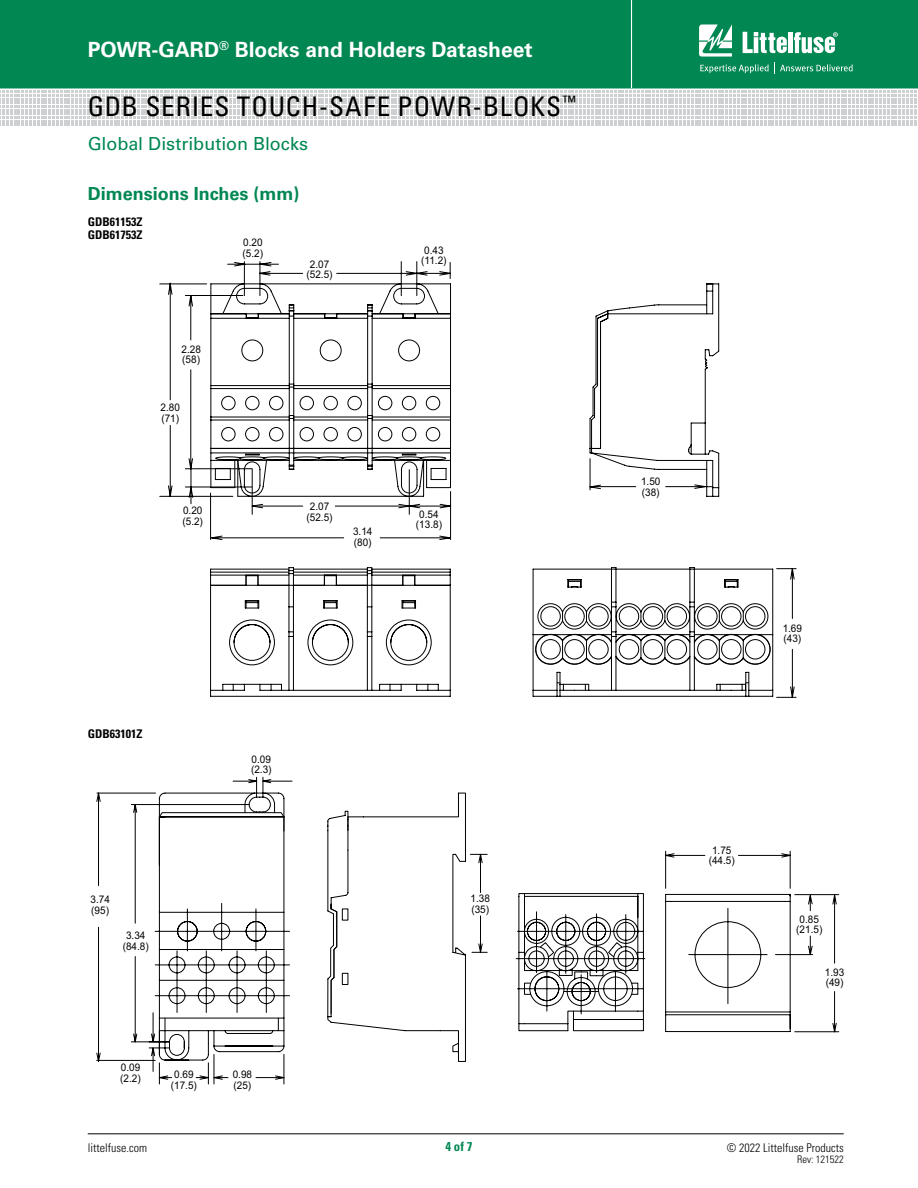
<style>
.page{position:relative;width:918px;height:1188px;background:#fff}
.page>*{position:absolute;margin:0;border:0;box-sizing:border-box;transform-origin:0 0}
.Head_Large{font:condensed 27px "Univers LT Std";letter-spacing:.035em;color:#000}
.t1{font:700 21px "Univers LT Std";color:#fff}
.Head{font:18px "Univers LT Std";letter-spacing:-.005em;color:#008752}
.Green_Subheads{font:700 18px "Univers LT Std";color:#008752}
.t2{font:700 condensed 12.75px "Univers LT Std";color:#008752}
.t3{font:300 condensed 12px "Univers LT Std";color:#000}
.Figure_Caption{font:700 condensed 12px "Univers LT Std";color:#000}
.t4{font:10.5px/10.5px "Arial";color:#000;scale:.95 1}
.t5{font:300 condensed 10.5px "Univers LT Std";color:#000}
</style>
<div class="page">
<div style="left:0;top:0;width:918px;height:88px;background:#008752"></div>
<hr style="left:631px;top:0;width:1px;height:88px;background:#fff">
<hr style="left:88px;top:1134px;width:756px;height:1px;background:#000">
<svg style="left:0;top:91px;width:917px;height:35px"></svg>
<svg style="left:699px;top:24px;width:33px;height:33px"></svg>
<hr style="left:788px;top:32px;width:4px;height:21px;background:#fff">
<svg style="left:794px;top:32px;width:44px;height:21px"></svg>
<svg style="left:743px;top:32px;width:44px;height:21px"></svg>
<svg style="left:700px;top:63px;width:153px;height:11px;background:#2e9c71"></svg>
<svg style="left:159px;top:282px;width:638px;height:416px"></svg>
<svg style="left:227px;top:261px;width:228px;height:279px"></svg>
<svg style="left:96px;top:779px;width:717px;height:301px"></svg>
<h2 class="t1" style="left:88px;top:37px;width:446px">POWR-GARD<sup>®</sup> Blocks and Holders Datasheet</h2>
<p class="Head_Large" style="left:88px;top:89px;width:489px">GDB SERIES TOUCH-SAFE POWR-BLOKS<sup>™</sup></p>
<p class="Head" style="left:88px;top:133px;width:222px">Global Distribution Blocks</p>
<p class="Green_Subheads" style="left:88px;top:184px;width:213px">Dimensions Inches (mm)</p>
<p class="Figure_Caption" style="left:88px;top:214px;width:56px">GDB61153Z</p>
<p class="Figure_Caption" style="left:88px;top:228px;width:56px">GDB61753Z</p>
<p class="t4" style="left:181px;top:344px;width:22px">2.28 (58)</p>
<p class="t4" style="left:161px;top:403px;width:22px">2.80 (71)</p>
<p class="t4" style="left:182px;top:505px;width:23px">0.20 (5.2)</p>
<p class="t4" style="left:243px;top:237px;width:23px">0.20 (5.2)</p>
<p class="t4" style="left:307px;top:259px;width:29px;text-align:center">2.07 (52.5)</p>
<p class="t4" style="left:307px;top:501px;width:29px;text-align:center">2.07 (52.5)</p>
<p class="t4" style="left:353px;top:526px;width:22px">3.14 (80)</p>
<p class="t4" style="left:421px;top:245px;width:28px">0.43 (11.2)</p>
<p class="t4" style="left:416px;top:509px;width:29px;text-align:center">0.54 (13.8)</p>
<p class="Figure_Caption" style="left:88px;top:727px;width:56px">GDB63101Z</p>
<p class="t4" style="left:251px;top:754px;width:23px">0.09 (2.3)</p>
<p class="t4" style="left:90px;top:895px;width:22px">3.74 (95)</p>
<p class="t4" style="left:123px;top:930px;width:29px;text-align:center">3.34 (84.8)</p>
<p class="t4" style="left:120px;top:1063px;width:23px">0.09 (2.2)</p>
<p class="t4" style="left:171px;top:1069px;width:29px;text-align:center">0.69 (17.5)</p>
<p class="t4" style="left:233px;top:1069px;width:22px">0.98 (25)</p>
<p class="t4" style="left:471px;top:893px;width:22px">1.38 (35)</p>
<p class="t4" style="left:641px;top:476px;width:22px">1.50 (38)</p>
<p class="t4" style="left:783px;top:623px;width:22px">1.69 (43)</p>
<p class="t4" style="left:709px;top:845px;width:29px;text-align:center">1.75 (44.5)</p>
<p class="t4" style="left:796px;top:914px;width:29px;text-align:center">0.85 (21.5)</p>
<p class="t4" style="left:825px;top:967px;width:22px">1.93 (49)</p>
<p class="t2" style="left:445px;top:1139px;width:29px">4 of 7</p>
<p class="t3" style="left:88px;top:1141px;width:61px">littelfuse.com</p>
<p class="t3" style="left:727px;top:1141px;width:118px">© 2022 Littelfuse Products</p>
<p class="t5" style="left:797px;top:1153px;width:48px">Rev: 121522</p>
</div>
